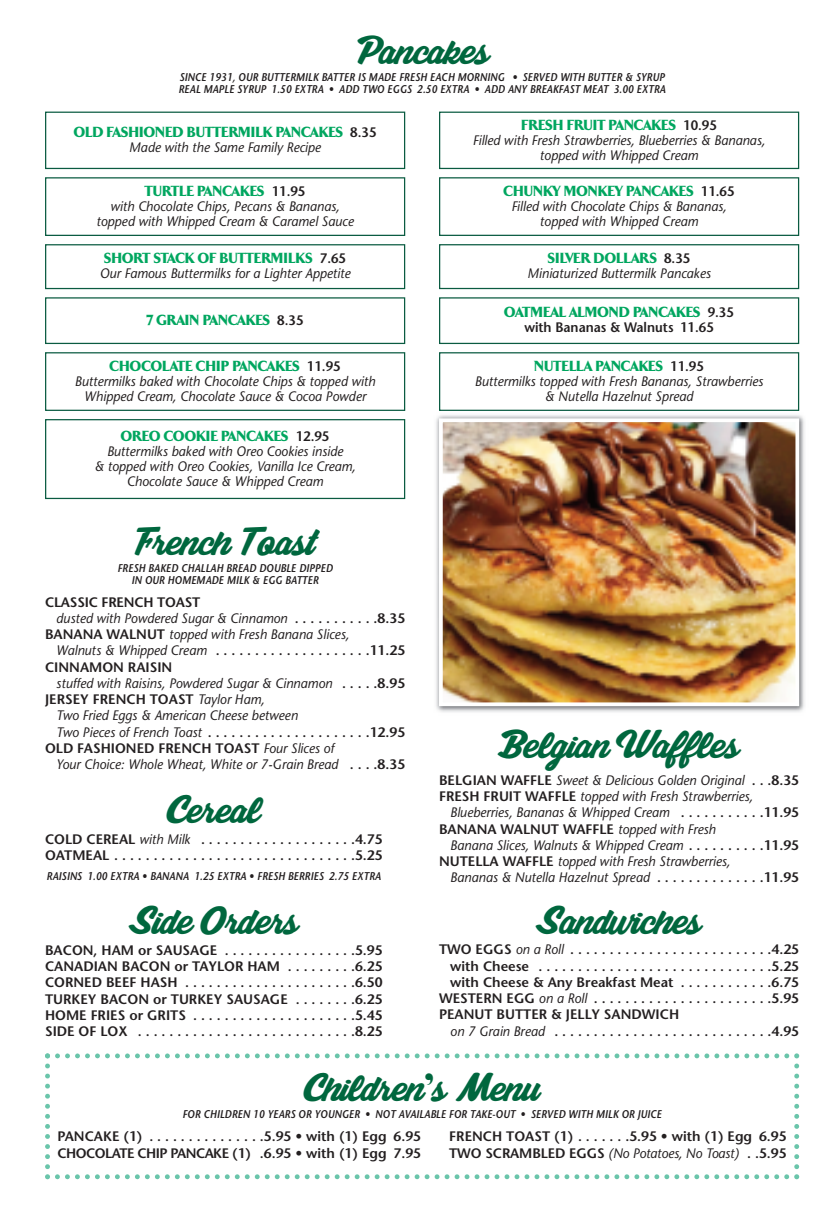
<style>
.page{position:relative;width:833px;height:1215px;background:#fff}
.page>*{position:absolute;margin:0;border:0;box-sizing:border-box;transform-origin:0 0}
.t1{font:40px "Sunset Clouds Personal Use";color:#00673e}
.t2{font:900 15px "Arrow";color:#00a65f;scale:.95 1}
.t3{font:italic 13.75px/15px "Stone Sans";color:#231f20;text-align:center;scale:.95 1}
.t4{font:600 13.75px/16.2px "Stone Sans";color:#231f20}
.t5{font:600 13.75px "Stone Sans";color:#231f20;scale:.95 1}
.t6{font:italic 600 11.25px/12.5px "Stone Sans";color:#231f20;scale:.9 1}
.s1{font-family:"Stone Sans";font-weight:600;font-size:13.75px;color:#231f20}
.s2{font-weight:600;font-style:normal}
.s3{font-weight:400;font-style:italic}
.s4{font-family:"Arrow";font-weight:900}
</style>
<div class="page">
<div style="left:45px;top:112px;width:360px;height:57px;border:1px solid #0a5b41"></div>
<div style="left:439px;top:112px;width:360px;height:57px;border:1px solid #0a5b41"></div>
<div style="left:45px;top:177px;width:360px;height:59px;border:1px solid #0a5b41"></div>
<div style="left:45px;top:419px;width:360px;height:80px;border:1px solid #0a5b41"></div>
<div style="left:45px;top:352px;width:360px;height:59px;border:1px solid #0a5b41"></div>
<div style="left:439px;top:352px;width:360px;height:59px;border:1px solid #0a5b41"></div>
<div style="left:439px;top:177px;width:360px;height:59px;border:1px solid #0a5b41"></div>
<div style="left:45px;top:244px;width:360px;height:45px;border:1px solid #0a5b41"></div>
<div style="left:45px;top:297px;width:360px;height:47px;border:1px solid #0a5b41"></div>
<div style="left:439px;top:297px;width:360px;height:47px;border:1px solid #0a5b41"></div>
<svg style="left:45px;top:1053px;width:754px;height:126px"></svg>
<img style="left:436px;top:415px;width:369px;height:297px">
<img style="left:444px;top:423px;width:350px;height:278px">
<div style="left:439px;top:418px;width:360px;height:288px;border:4px solid #fff"></div>
<div style="left:439px;top:244px;width:360px;height:45px;border:1px solid #0a5b41"></div>
<h1 class="t1" style="left:354px;top:35px;width:138px">Pancakes</h1>
<p class="t6" style="left:178px;top:72px;width:543px">SINCE 1931, OUR BUTTERMILK BATTER IS MADE FRESH EACH MORNING • SERVED WITH BUTTER &amp; SYRUP<br>REAL MAPLE SYRUP 1.50 EXTRA • ADD TWO EGGS 2.50 EXTRA • ADD ANY BREAKFAST MEAT 3.00 EXTRA</p>
<p class="t2" style="left:74px;top:123px;width:320px">OLD FASHIONED BUTTERMILK PANCAKES <span class="s1">8.35</span></p>
<p class="t3" style="left:129px;top:141px;width:203px">Made with the Same Family Recipe</p>
<p class="t2" style="left:521px;top:116px;width:207px">FRESH FRUIT PANCAKES <span class="s1">10.95</span></p>
<p class="t3" style="left:473px;top:134px;width:309px">Filled with Fresh Strawberries, Blueberries &amp; Bananas, topped with Whipped Cream</p>
<p class="t2" style="left:145px;top:182px;width:171px">TURTLE PANCAKES <span class="s1">11.95</span></p>
<p class="t3" style="left:96px;top:200px;width:272px">with Chocolate Chips, Pecans &amp; Bananas, topped with Whipped Cream &amp; Caramel Sauce</p>
<p class="t2" style="left:104px;top:249px;width:256px">SHORT STACK OF BUTTERMILKS <span class="s1">7.65</span></p>
<p class="t3" style="left:100px;top:268px;width:265px">Our Famous Buttermilks for a Lighter Appetite</p>
<p class="t2" style="left:147px;top:311px;width:166px">7 GRAIN PANCAKES <span class="s1">8.35</span></p>
<p class="t2" style="left:109px;top:357px;width:245px">CHOCOLATE CHIP PANCAKES <span class="s1">11.95</span></p>
<p class="t3" style="left:75px;top:375px;width:318px">Buttermilks baked with Chocolate Chips &amp; topped with<br>Whipped Cream, Chocolate Sauce &amp; Cocoa Powder</p>
<p class="t2" style="left:121px;top:427px;width:221px">OREO COOKIE PANCAKES <span class="s1">12.95</span></p>
<p class="t3" style="left:94px;top:445px;width:277px">Buttermilks baked with Oreo Cookies inside<br>&amp; topped with Oreo Cookies, Vanilla Ice Cream,<br>Chocolate Sauce &amp; Whipped Cream</p>
<h1 class="t1" style="left:134px;top:526px;width:183px">French Toast</h1>
<p class="t6" style="left:117px;top:563px;width:241px;text-align:center">FRESH BAKED CHALLAH BREAD DOUBLE DIPPED<br>IN OUR HOMEMADE MILK &amp; EGG BATTER</p>
<p class="t4" style="left:45px;top:595px;width:157px">CLASSIC FRENCH TOAST</p>
<p class="t3" style="left:56px;top:612px;width:369px">dusted with Powdered Sugar &amp; Cinnamon <span class="s2">. . . . . . . . . . .8.35</span></p>
<p class="t3" style="left:45px;top:628px;width:322px"><span class="s2">BANANA WALNUT</span> topped with Fresh Banana Slices,</p>
<p class="t4" style="left:56px;top:644px;width:350px"><span class="s3">Walnuts &amp; Whipped Cream</span> . . . . . . . . . . . . . . . . . . . .11.25</p>
<p class="t4" style="left:45px;top:660px;width:129px">CINNAMON RAISIN</p>
<p class="t3" style="left:56px;top:677px;width:369px">stuffed with Raisins, Powdered Sugar &amp; Cinnamon <span class="s2">. . . . .8.95</span></p>
<p class="t4" style="left:45px;top:693px;width:221px">JERSEY FRENCH TOAST <span class="s3">Taylor Ham,</span></p>
<p class="t3" style="left:56px;top:710px;width:256px">Two Fried Eggs &amp; American Cheese between</p>
<p class="t4" style="left:56px;top:725px;width:350px"><span class="s3">Two Pieces of French Toast</span> . . . . . . . . . . . . . . . . . . . . .12.95</p>
<p class="t4" style="left:45px;top:741px;width:290px">OLD FASHIONED FRENCH TOAST <span class="s3">Four Slices of</span></p>
<p class="t3" style="left:56px;top:758px;width:369px">Your Choice: Whole Wheat, White or 7-Grain Bread <span class="s2">. . . .8.35</span></p>
<h1 class="t1" style="left:166px;top:794px;width:97px">Cereal</h1>
<p class="t4" style="left:45px;top:832px;width:339px">COLD CEREAL <span class="s3">with Milk</span> . . . . . . . . . . . . . . . . . . . .4.75<br>OATMEAL . . . . . . . . . . . . . . . . . . . . . . . . . . . . . . .5.25</p>
<p class="t6" style="left:47px;top:871px;width:373px">RAISINS 1.00 EXTRA • BANANA 1.25 EXTRA • FRESH BERRIES 2.75 EXTRA</p>
<h1 class="t1" style="left:128px;top:905px;width:172px">Side Orders</h1>
<p class="t4" style="left:45px;top:943px;width:339px;text-align:justify">BACON, HAM or SAUSAGE . . . . . . . . . . . . . . . . .5.95<br>CANADIAN BACON or TAYLOR HAM . . . . . . . . .6.25<br>CORNED BEEF HASH . . . . . . . . . . . . . . . . . . . . . .6.50<br>TURKEY BACON or TURKEY SAUSAGE . . . . . . . .6.25<br>HOME FRIES or GRITS . . . . . . . . . . . . . . . . . . . . .5.45<br>SIDE OF LOX . . . . . . . . . . . . . . . . . . . . . . . . . . . .8.25</p>
<p class="t2" style="left:503px;top:182px;width:244px">CHUNKY MONKEY PANCAKES <span class="s1">11.65</span></p>
<p class="t3" style="left:511px;top:200px;width:228px">Filled with Chocolate Chips &amp; Bananas, topped with Whipped Cream</p>
<p class="t2" style="left:548px;top:249px;width:151px">SILVER DOLLARS <span class="s1">8.35</span></p>
<p class="t3" style="left:527px;top:268px;width:194px">Miniaturized Buttermilk Pancakes</p>
<p class="t2" style="left:504px;top:303px;width:243px">OATMEAL ALMOND PANCAKES <span class="s1">9.35</span></p>
<p class="t5" style="left:524px;top:322px;width:201px">with Bananas &amp; Walnuts 11.65</p>
<p class="t2" style="left:534px;top:357px;width:180px">NUTELLA PANCAKES <span class="s1">11.95</span></p>
<p class="t3" style="left:475px;top:375px;width:305px">Buttermilks topped with Fresh Bananas, Strawberries &amp; Nutella Hazelnut Spread</p>
<h1 class="t1" style="left:498px;top:729px;width:244px">Belgian Waffles</h1>
<p class="t3" style="left:439px;top:773px;width:380px;line-height:16.2px;text-align:left"><span class="s2">BELGIAN WAFFLE</span> Sweet &amp; Delicious Golden Original <span class="s2">. . .8.35<br>FRESH FRUIT WAFFLE</span> topped with Fresh Strawberries,</p>
<p class="t3" style="left:439px;top:806px;width:380px;line-height:16.2px;text-align:left;text-indent:11px">Blueberries, Bananas &amp; Whipped Cream <span class="s2">. . . . . . . . . . .11.95<br>BANANA WALNUT WAFFLE</span> topped with Fresh</p>
<p class="t3" style="left:439px;top:838px;width:380px;line-height:16.2px;text-align:left;text-indent:11px">Banana Slices, Walnuts &amp; Whipped Cream <span class="s2">. . . . . . . . . .11.95<br>NUTELLA WAFFLE</span> topped with Fresh Strawberries,</p>
<p class="t3" style="left:450px;top:872px;width:369px">Bananas &amp; Nutella Hazelnut Spread <span class="s2">. . . . . . . . . . . . . .11.95</span></p>
<h1 class="t1" style="left:535px;top:904px;width:168px">Sandwiches</h1>
<p class="t4" style="left:439px;top:943px;width:362px">TWO EGGS <span class="s3">on a Roll</span> . . . . . . . . . . . . . . . . . . . . . . . . . .4.25</p>
<p class="t4" style="left:450px;top:959px;width:350px">with Cheese . . . . . . . . . . . . . . . . . . . . . . . . . . . . . .5.25</p>
<p class="t4" style="left:450px;top:975px;width:350px">with Cheese &amp; Any Breakfast Meat . . . . . . . . . . . .6.75</p>
<p class="t4" style="left:439px;top:992px;width:362px">WESTERN EGG <span class="s3">on a Roll</span> . . . . . . . . . . . . . . . . . . . . . . .5.95</p>
<p class="t4" style="left:439px;top:1008px;width:242px">PEANUT BUTTER &amp; JELLY SANDWICH</p>
<p class="t4" style="left:450px;top:1024px;width:350px"><span class="s3">on 7 Grain Bread</span> . . . . . . . . . . . . . . . . . . . . . . . . . . . .4.95</p>
<h1 class="t1" style="left:303px;top:1072px;width:239px">Children<span class="s4">’</span>s Menu</h1>
<p class="t6" style="left:182px;top:1109px;width:534px">FOR CHILDREN 10 YEARS OR YOUNGER • NOT AVAILABLE FOR TAKE-OUT • SERVED WITH MILK OR JUICE</p>
<p class="t4" style="left:57px;top:1129px;width:365px;line-height:17.5px">PANCAKE (1) . . . . . . . . . . . . . . .5.95 • with (1) Egg 6.95<br>CHOCOLATE CHIP PANCAKE (1) .6.95 • with (1) Egg 7.95</p>
<p class="t4" style="left:449px;top:1129px;width:339px;line-height:17.5px">FRENCH TOAST (1) . . . . . . .5.95 • with (1) Egg 6.95<br>TWO SCRAMBLED EGGS <span class="s3">(No Potatoes, No Toast)</span> . .5.95</p>
</div>
